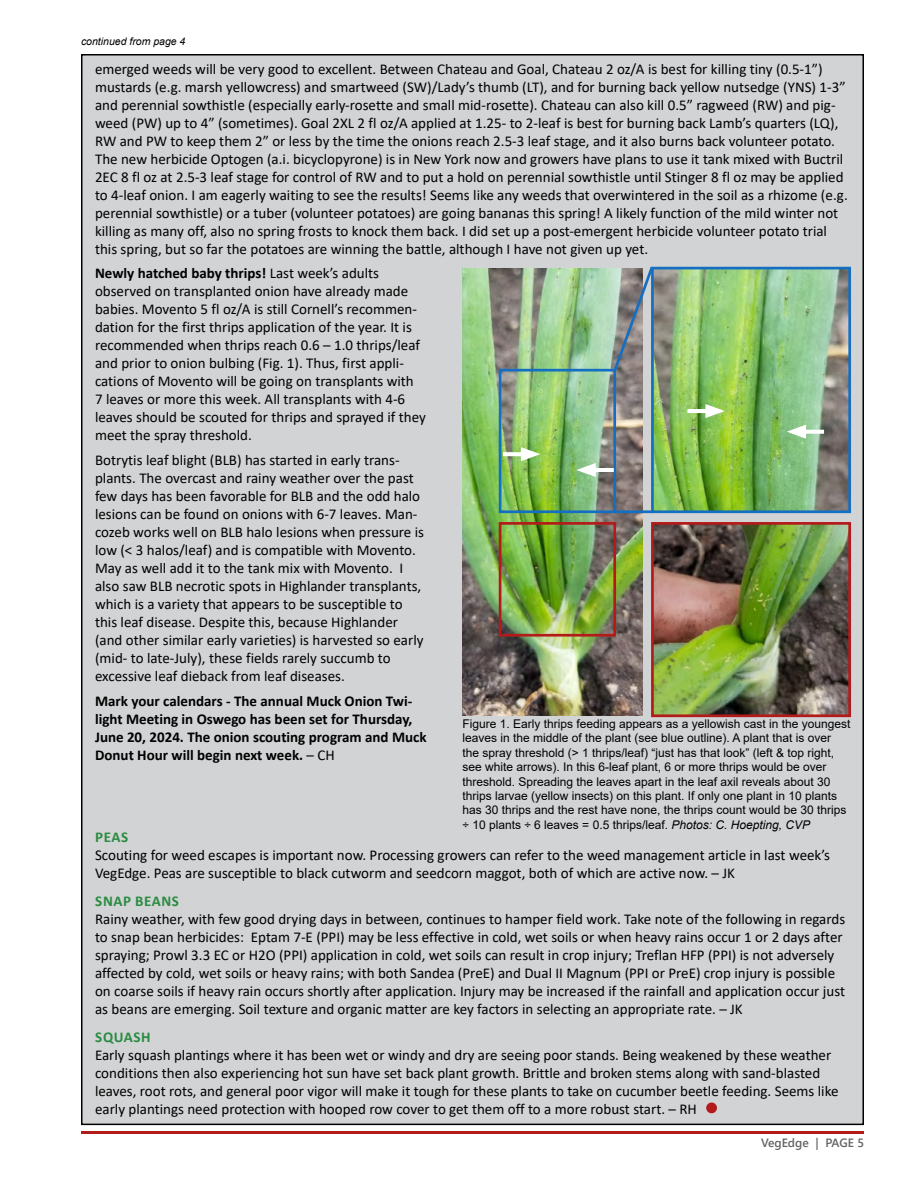
<style>
.page{position:relative;width:918px;height:1188px;background:#fff}
.page>*{position:absolute;margin:0;border:0;box-sizing:border-box;transform-origin:0 0}
.t1{font:15px/18px "Calibri";color:#000}
.t2{font:700 15px/18px "Calibri";color:#000}
.t3{font:700 15px "Calibri";letter-spacing:.04em;color:#2a8b41}
.t4{font:12px/14.4px "Arial";color:#000}
.t5{font:12px "Webly Sleek UI Semibold";color:#636466}
.t6{font:italic 10.5px "Arial";color:#000}
.s1{font-weight:700}
.s2{font-weight:400}
.s3{font-style:italic}
</style>
<div class="page">
<div style="left:82px;top:55px;width:781px;height:1069px;background:#d1d3d4"></div>
<img style="left:462px;top:268px;width:181px;height:448px">
<div style="left:499px;top:369px;width:117px;height:144px;border:3px solid #146ec2"></div>
<svg style="left:503px;top:452px;width:18px;height:4px"></svg>
<svg style="left:521px;top:447px;width:19px;height:14px"></svg>
<hr style="left:588px;top:468px;width:26px;height:4px;background:#fff">
<svg style="left:576px;top:463px;width:20px;height:14px"></svg>
<svg style="left:612px;top:266px;width:43px;height:107px"></svg>
<hr style="left:615px;top:510px;width:37px;height:3px;background:#146ec2">
<img style="left:655px;top:271px;width:192px;height:238px">
<div style="left:651px;top:267px;width:200px;height:246px;border:3px solid #146ec2"></div>
<hr style="left:687px;top:409px;width:26px;height:4px;background:#fff">
<svg style="left:705px;top:404px;width:20px;height:14px"></svg>
<svg style="left:806px;top:430px;width:18px;height:4px"></svg>
<svg style="left:787px;top:425px;width:19px;height:14px"></svg>
<div style="left:499px;top:522px;width:117px;height:115px;border:3px solid #b31b1b"></div>
<img style="left:655px;top:526px;width:192px;height:187px">
<div style="left:651px;top:522px;width:200px;height:195px;border:3px solid #b31b1b"></div>
<div style="left:706px;top:1103px;width:11px;height:10px;background:#b31b1b;border-radius:50%"></div>
<hr style="left:81px;top:1131px;width:783px;height:3px;background:#b31b1b">
<p class="t6" style="left:81px;top:34px;width:106px">continued from page 4</p>
<p class="t1" style="left:95px;top:60px;width:754px">emerged weeds will be very good to excellent. Between Chateau and Goal, Chateau 2 oz/A is best for killing tiny (0.5-1”) mustards (e.g. marsh yellowcress) and smartweed (SW)/Lady’s thumb (LT), and for burning back yellow nutsedge (YNS) 1-3” and perennial sowthistle (especially early-rosette and small mid-rosette). Chateau can also kill 0.5” ragweed (RW) and pig&shy;weed (PW) up to 4” (sometimes). Goal 2XL 2 fl oz/A applied at 1.25- to 2-leaf is best for burning back Lamb’s quarters (LQ), RW and PW to keep them 2” or less by the time the onions reach 2.5-3 leaf stage, and it also burns back volunteer potato.<br>The new herbicide Optogen (a.i. bicyclopyrone) is in New York now and growers have plans to use it tank mixed with Buctril 2EC 8 fl oz at 2.5-3 leaf stage for control of RW and to put a hold on perennial sowthistle until Stinger 8 fl oz may be applied to 4-leaf onion. I am eagerly waiting to see the results! Seems like any weeds that overwintered in the soil as a rhizome (e.g. perennial sowthistle) or a tuber (volunteer potatoes) are going bananas this spring! A likely function of the mild winter not killing as many off, also no spring frosts to knock them back. I did set up a post-emergent herbicide volunteer potato trial this spring, but so far the potatoes are winning the battle, although I have not given up yet.</p>
<p class="t1" style="left:95px;top:264px;width:332px"><span class="s1">Newly hatched baby thrips!</span> Last week’s adults observed on transplanted onion have already made babies. Movento 5 fl oz/A is still Cornell’s recommen&shy;dation for the first thrips application of the year. It is recommended when thrips reach 0.6 – 1.0 thrips/leaf and prior to onion bulbing (Fig. 1). Thus, first appli&shy;cations of Movento will be going on transplants with<br>7 leaves or more this week. All transplants with 4-6 leaves should be scouted for thrips and sprayed if they meet the spray threshold.</p>
<p class="t1" style="left:95px;top:450px;width:331px">Botrytis leaf blight (BLB) has started in early trans&shy;plants. The overcast and rainy weather over the past few days has been favorable for BLB and the odd halo lesions can be found on onions with 6-7 leaves. Man&shy;cozeb works well on BLB halo lesions when pressure is low (&lt; 3 halos/leaf) and is compatible with Movento.<br>May as well add it to the tank mix with Movento. I also saw BLB necrotic spots in Highlander transplants, which is a variety that appears to be susceptible to this leaf disease. Despite this, because Highlander (and other similar early varieties) is harvested so early (mid- to late-July), these fields rarely succumb to excessive leaf dieback from leaf diseases.</p>
<p class="t2" style="left:95px;top:691px;width:333px">Mark your calendars - The annual Muck Onion Twi&shy;light Meeting in Oswego has been set for Thursday, June 20, 2024. The onion scouting program and Muck Donut Hour will begin next week. <span class="s2">– CH</span></p>
<p class="t4" style="left:462px;top:717px;width:390px">Figure 1. Early thrips feeding appears as a yellowish cast in the youngest leaves in the middle of the plant (see blue outline). A plant that is over the spray threshold (&gt; 1 thrips/leaf) “just has that look” (left &amp; top right, see white arrows). In this 6-leaf plant, 6 or more thrips would be over threshold. Spreading the leaves apart in the leaf axil reveals about 30 thrips larvae (yellow insects) on this plant. If only one plant in 10 plants has 30 thrips and the rest have none, the thrips count would be 30 thrips ÷ 10 plants ÷ 6 leaves = 0.5 thrips/leaf. <span class="s3">Photos: C. Hoepting, CVP</span></p>
<p class="t3" style="left:95px;top:826px;width:35px">PEAS</p>
<p class="t1" style="left:95px;top:846px;width:737px">Scouting for weed escapes is important now. Processing growers can refer to the weed management article in last week’s<br>VegEdge. Peas are susceptible to black cutworm and seedcorn maggot, both of which are active now. – JK</p>
<p class="t3" style="left:95px;top:890px;width:85px">SNAP BEANS</p>
<p class="t1" style="left:95px;top:910px;width:752px">Rainy weather, with few good drying days in between, continues to hamper field work. Take note of the following in regards to snap bean herbicides: Eptam 7-E (PPI) may be less effective in cold, wet soils or when heavy rains occur 1 or 2 days after spraying; Prowl 3.3 EC or H2O (PPI) application in cold, wet soils can result in crop injury; Treflan HFP (PPI) is not adversely affected by cold, wet soils or heavy rains; with both Sandea (PreE) and Dual II Magnum (PPI or PreE) crop injury is possible on coarse soils if heavy rain occurs shortly after application. Injury may be increased if the rainfall and application occur just as beans are emerging. Soil texture and organic matter are key factors in selecting an appropriate rate. – JK</p>
<p class="t3" style="left:95px;top:1026px;width:57px">SQUASH</p>
<p class="t1" style="left:95px;top:1046px;width:745px">Early squash plantings where it has been wet or windy and dry are seeing poor stands. Being weakened by these weather conditions then also experiencing hot sun have set back plant growth. Brittle and broken stems along with sand-blasted leaves, root rots, and general poor vigor will make it tough for these plants to take on cucumber beetle feeding. Seems like early plantings need protection with hooped row cover to get them off to a more robust start. – RH</p>
<p class="t5" style="left:761px;top:1134px;width:104px">VegEdge | PAGE 5</p>
</div>
